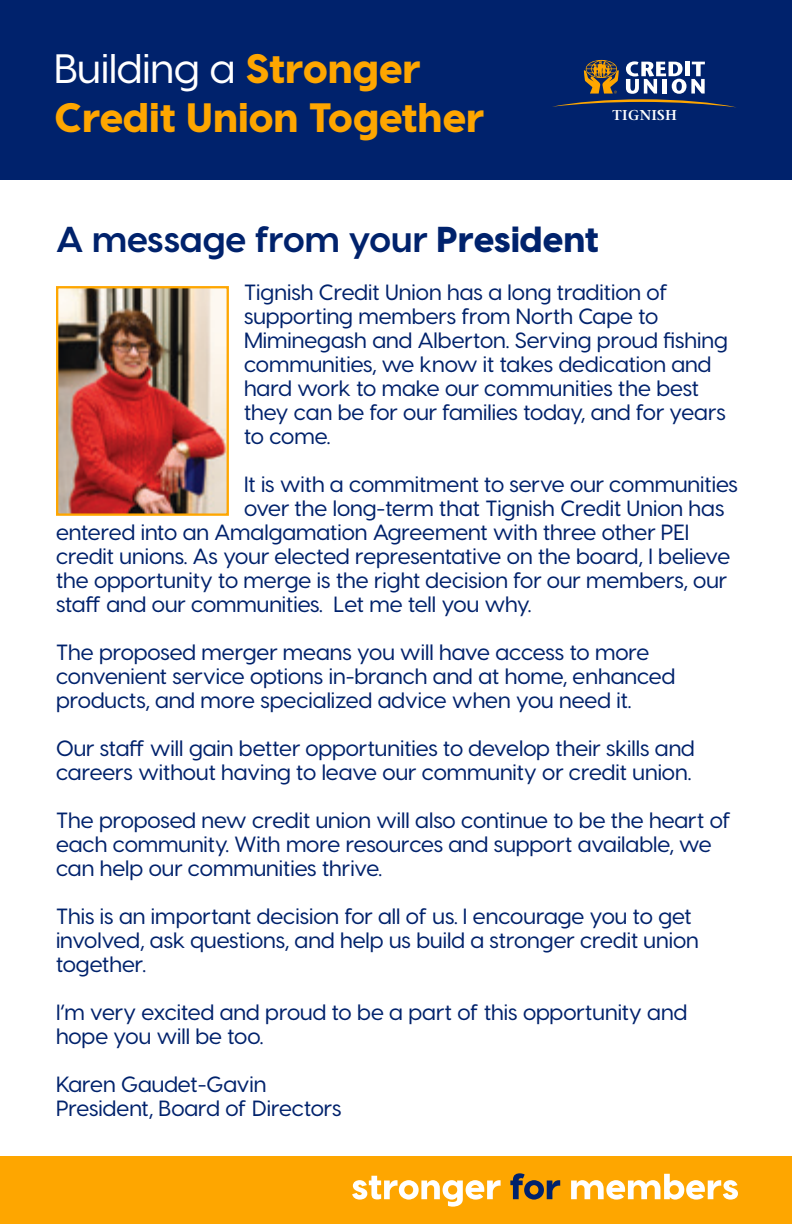
<style>
.page{position:relative;width:792px;height:1224px;background:#fff}
.page>*{position:absolute;margin:0;border:0;box-sizing:border-box;transform-origin:0 0}
.t1{font:800 41px/49.2px "Visby CF";color:#fea600}
.t2{font:700 36px "Visby CF";color:#00226c}
.t3{font:500 22px/24px "Visby CF";color:#00226c}
.Sub_Header{font:600 14.2px "Stone Serif LT";letter-spacing:.025em;color:#fff}
.s1{font-weight:500;color:#fff}
.s2{font-weight:800}
</style>
<div class="page">
<div style="left:0;top:0;width:792px;height:180px;background:#00226c"></div>
<div style="left:0;top:1156px;width:792px;height:68px;background:#fea600"></div>
<svg style="left:571px;top:1174px;width:167px;height:26px"></svg>
<svg style="left:510px;top:1173px;width:50px;height:27px"></svg>
<svg style="left:352px;top:1176px;width:149px;height:31px"></svg>
<svg style="left:552px;top:60px;width:183px;height:47px"></svg>
<img style="left:59px;top:289px;width:167px;height:224px">
<div style="left:56px;top:286px;width:173px;height:230px;border:2px solid #fea600"></div>
<h1 class="t1" style="left:54px;top:43px;width:432px"><span class="s1">Building a</span> Stronger<br>Credit Union Together</h1>
<p class="Sub_Header" style="left:613px;top:107px;width:66px">TIGNISH</p>
<p class="t2" style="left:56px;top:217px;width:545px">A message from your <span class="s2">President</span></p>
<p class="t3" style="left:244px;top:280px;width:485px">Tignish Credit Union has a long tradition of supporting members from North Cape to Miminegash and Alberton. Serving proud fishing communities, we know it takes dedication and hard work to make our communities the best they can be for our families today, and for years to come.</p>
<p class="t3" style="left:244px;top:472px;width:495px">It is with a commitment to serve our communities</p>
<p class="t3" style="left:244px;top:496px;width:482px">over the long-term that Tignish Credit Union has</p>
<p class="t3" style="left:56px;top:520px;width:635px">entered into an Amalgamation Agreement with three other PEI</p>
<p class="t3" style="left:56px;top:544px;width:676px">credit unions. As your elected representative on the board, I believe</p>
<p class="t3" style="left:56px;top:568px;width:673px">the opportunity to merge is the right decision for our members, our</p>
<p class="t3" style="left:56px;top:592px;width:477px">staff and our communities. Let me tell you why.</p>
<p class="t3" style="left:56px;top:640px;width:621px">The proposed merger means you will have access to more convenient service options in-branch and at home, enhanced products, and more specialized advice when you need it.</p>
<p class="t3" style="left:56px;top:736px;width:640px">Our staff will gain better opportunities to develop their skills and careers without having to leave our community or credit union.</p>
<p class="t3" style="left:56px;top:808px;width:676px">The proposed new credit union will also continue to be the heart of each community. With more resources and support available, we can help our communities thrive.</p>
<p class="t3" style="left:56px;top:904px;width:644px">This is an important decision for all of us. I encourage you to get involved, ask questions, and help us build a stronger credit union together.</p>
<p class="t3" style="left:56px;top:1000px;width:633px">I’m very excited and proud to be a part of this opportunity and hope you will be too.</p>
<p class="t3" style="left:56px;top:1072px;width:212px">Karen Gaudet-Gavin</p>
<p class="t3" style="left:56px;top:1096px;width:287px">President, Board of Directors</p>
</div>
